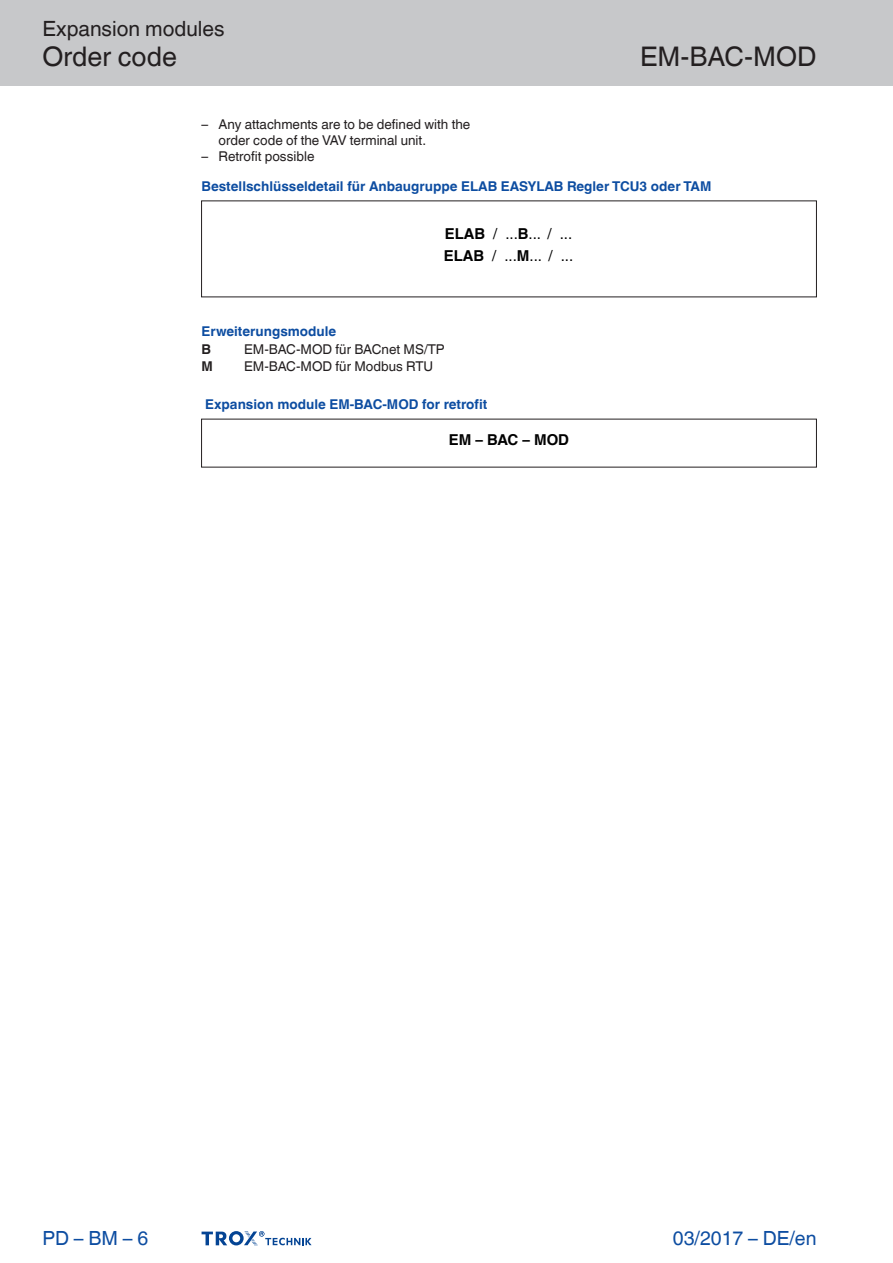
<style>
.page{position:relative;width:893px;height:1263px;background:#fff}
.page>*{position:absolute;margin:0;border:0;box-sizing:border-box;transform-origin:0 0}
.Navigation_3{font:27px "TROX Helvetica";color:#231f20}
.Navigation_2{font:27px "TROX Helvetica";color:#231f20}
.Navigation_1{font:21px "TROX Helvetica";color:#231f20}
.date{font:19.5px "TROX Helvetica";color:#0d4da1}
.pagina_li-re{font:19.5px "TROX Helvetica";color:#0d4da1}
.Update_OIDs{font:15px/22px "TROX Helvetica";color:#000}
.Update_OIDs-2{font:700 15px "TROX Helvetica";color:#000}
.Standard_oben_links{font:700 13.5px "TROX Helvetica";color:#0d4da1}
.descr_txt_section_li{font:13.5px/16.2px "TROX Helvetica";color:#231f20}
._60_orderkey_para{font:13.5px "TROX Helvetica";color:#231f20}
._60_orderkey_title{font:700 13.5px "TROX Helvetica";color:#0d4da1}
._60_orderkey_para-2{font:700 13.5px "TROX Helvetica";color:#231f20}
.s1{font-weight:700}
</style>
<div class="page">
<div style="left:0;top:0;width:893px;height:85px;background:#c7c8ca"></div>
<svg style="left:202px;top:1231px;width:110px;height:15px"></svg>
<p class="Navigation_1" style="left:43px;top:17px;width:184px">Expansion modules</p>
<p class="Navigation_2" style="left:43px;top:41px;width:136px">Order code</p>
<p class="Navigation_3" style="left:640px;top:41px;width:178px">EM-BAC-MOD</p>
<p class="descr_txt_section_li" style="left:219px;top:116px;width:253px;text-indent:-17px">– Any attachments are to be defined with the order code of the VAV terminal unit.</p>
<p class="descr_txt_section_li" style="left:202px;top:148px;width:114px">– Retrofit possible</p>
<p class="Standard_oben_links" style="left:202px;top:179px;width:511px">Bestellschlüsseldetail für Anbaugruppe ELAB EASYLAB Regler TCU3 oder TAM</p>
<p class="Update_OIDs" style="left:444px;top:223px;width:131px"><span class="s1">ELAB</span> / ...<span class="s1">B</span>... / ...<br><span class="s1">ELAB</span> / ...<span class="s1">M</span>... / ...</p>
<p class="_60_orderkey_title" style="left:202px;top:324px;width:136px">Erweiterungsmodule</p>
<p class="_60_orderkey_para-2" style="left:202px;top:341px;width:11px">B</p>
<p class="_60_orderkey_para" style="left:244px;top:341px;width:202px">EM-BAC-MOD für BACnet MS/TP</p>
<p class="_60_orderkey_para-2" style="left:202px;top:358px;width:13px">M</p>
<p class="_60_orderkey_para" style="left:244px;top:358px;width:191px">EM-BAC-MOD für Modbus RTU</p>
<p class="Standard_oben_links" style="left:205px;top:397px;width:284px">Expansion module EM-BAC-MOD for retrofit</p>
<p class="Update_OIDs-2" style="left:449px;top:431px;width:122px">EM – BAC – MOD</p>
<p class="pagina_li-re" style="left:43px;top:1227px;width:107px">PD – BM – 6</p>
<p class="date" style="left:673px;top:1227px;width:145px">03/2017 – DE/en</p>
</div>
